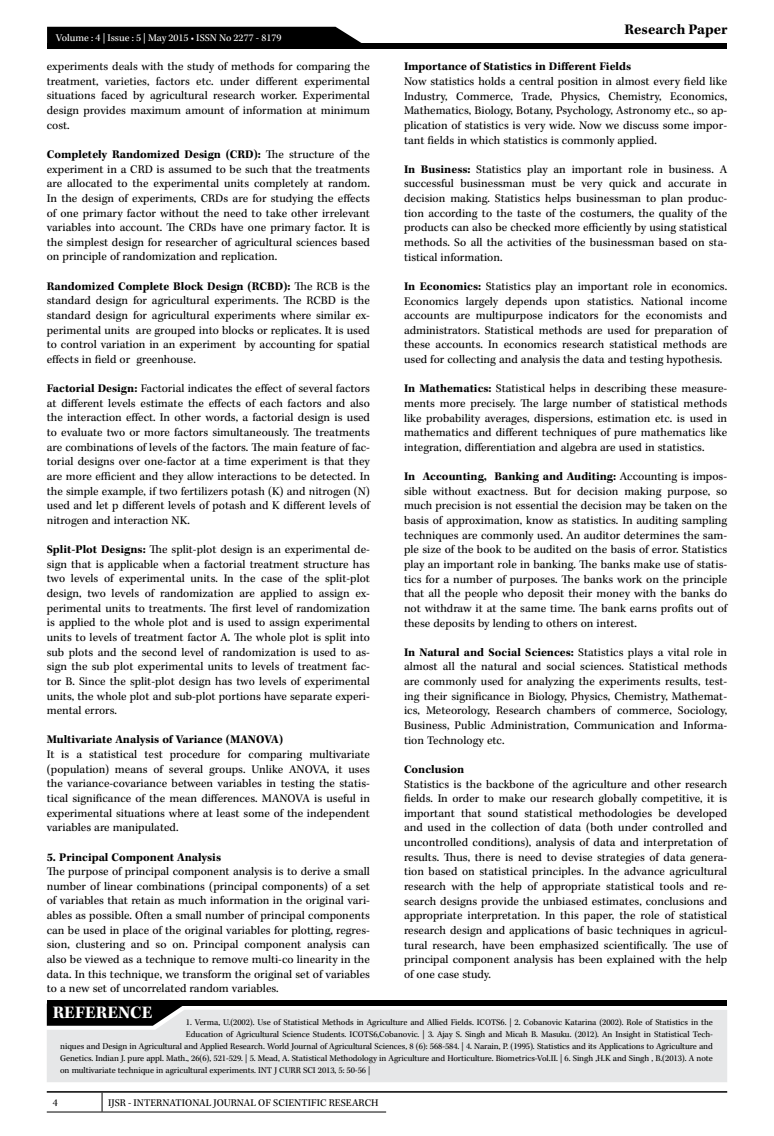
<style>
.page{position:relative;width:774px;height:1136px;background:#fff}
.page>*{position:absolute;margin:0;border:0;box-sizing:border-box;transform-origin:0 0}
.t1{font:700 18px "Kepler Std";letter-spacing:.005em;color:#fff}
.t2{font:700 15px "Kepler Std";color:#000}
.t3{font:12px/14.7px "Kepler Std";color:#000;text-align:justify}
.t4{font:700 12px "Kepler Std";color:#000}
.t5{font:10.5px "Kepler Std";color:#000}
.t6{font:10.5px "Kepler Std";color:#fff}
.t7{font:9px "Kepler Std";letter-spacing:-.01em;color:#000}
.s1{font-weight:700}
</style>
<div class="page">
<hr style="left:47px;top:1090px;width:680px;height:2px;background:#000">
<svg style="left:102px;top:1092px;width:1px;height:19px"></svg>
<hr style="left:47px;top:1111px;width:55px;height:1px;background:#000">
<hr style="left:102px;top:1111px;width:284px;height:1px;background:#000">
<div style="left:47px;top:43px;width:680px;height:6px;background:#000"></div>
<div style="left:47px;top:27px;width:315px;height:16px;background:#000"></div>
<div style="left:47px;top:1010px;width:680px;height:72px;background:#e6e7e8"></div>
<div style="left:47px;top:999px;width:680px;height:6px;background:#000"></div>
<svg style="left:47px;top:1005px;width:139px;height:20px;background:#1d1d1d"></svg>
<p class="t6" style="left:56px;top:32px;width:227px">Volume : 4 | Issue : 5 | May 2015 • ISSN No 2277 - 8179</p>
<p class="t3" style="left:47px;top:59px;width:325px">experiments deals with the study of methods for comparing the treatment, varieties, factors etc. under different experimental situations faced by agricultural research worker. Experimental design provides maximum amount of information at minimum cost.</p>
<p class="t3" style="left:47px;top:147px;width:325px"><span class="s1">Completely Randomized Design (CRD):</span> The structure of the experiment in a CRD is assumed to be such that the treatments are allocated to the experimental units completely at random.<br>In the design of experiments, CRDs are for studying the effects of one primary factor without the need to take other irrelevant variables into account. The CRDs have one primary factor. It is the simplest design for researcher of agricultural sciences based on principle of randomization and replication.</p>
<p class="t3" style="left:47px;top:279px;width:325px"><span class="s1">Randomized Complete Block Design (RCBD):</span> The RCB is the standard design for agricultural experiments. The RCBD is the standard design for agricultural experiments where similar ex&shy;perimental units are grouped into blocks or replicates. It is used to control variation in an experiment by accounting for spatial effects in field or greenhouse.</p>
<p class="t3" style="left:47px;top:381px;width:325px"><span class="s1">Factorial Design:</span> Factorial indicates the effect of several factors at different levels estimate the effects of each factors and also the interaction effect. In other words, a factorial design is used to evaluate two or more factors simultaneously. The treatments are combinations of levels of the factors. The main feature of fac&shy;torial designs over one-factor at a time experiment is that they are more efficient and they allow interactions to be detected. In the simple example, if two fertilizers potash (K) and nitrogen (N) used and let p different levels of potash and K different levels of nitrogen and interaction NK.</p>
<p class="t3" style="left:47px;top:542px;width:325px"><span class="s1">Split-Plot Designs:</span> The split-plot design is an experimental de&shy;sign that is applicable when a factorial treatment structure has two levels of experimental units. In the case of the split-plot design, two levels of randomization are applied to assign ex&shy;perimental units to treatments. The first level of randomization is applied to the whole plot and is used to assign experimental units to levels of treatment factor A. The whole plot is split into sub plots and the second level of randomization is used to as&shy;sign the sub plot experimental units to levels of treatment fac&shy;tor B. Since the split-plot design has two levels of experimental units, the whole plot and sub-plot portions have separate experi&shy;mental errors.</p>
<p class="t4" style="left:47px;top:732px;width:238px">Multivariate Analysis of Variance (MANOVA)</p>
<p class="t3" style="left:47px;top:747px;width:325px">It is a statistical test procedure for comparing multivariate (population) means of several groups. Unlike ANOVA, it uses the variance-covariance between variables in testing the statis&shy;tical significance of the mean differences. MANOVA is useful in experimental situations where at least some of the independent variables are manipulated.</p>
<p class="t4" style="left:47px;top:849px;width:176px">5. Principal Component Analysis</p>
<p class="t3" style="left:47px;top:864px;width:325px">The purpose of principal component analysis is to derive a small number of linear combinations (principal components) of a set of variables that retain as much information in the original vari&shy;ables as possible. Often a small number of principal components can be used in place of the original variables for plotting, regres&shy;sion, clustering and so on. Principal component analysis can also be viewed as a technique to remove multi-co linearity in the data. In this technique, we transform the original set of variables to a new set of uncorrelated random variables.</p>
<p class="t2" style="left:625px;top:21px;width:104px">Research Paper</p>
<p class="t4" style="left:404px;top:60px;width:229px">Importance of Statistics in Different Fields</p>
<p class="t3" style="left:404px;top:74px;width:325px">Now statistics holds a central position in almost every field like Industry, Commerce, Trade, Physics, Chemistry, Economics, Mathematics, Biology, Botany, Psychology, Astronomy etc., so ap&shy;plication of statistics is very wide. Now we discuss some impor&shy;tant fields in which statistics is commonly applied.</p>
<p class="t3" style="left:404px;top:162px;width:325px"><span class="s1">In Business:</span> Statistics play an important role in business. A successful businessman must be very quick and accurate in decision making. Statistics helps businessman to plan produc&shy;tion according to the taste of the costumers, the quality of the products can also be checked more efficiently by using statistical methods. So all the activities of the businessman based on sta&shy;tistical information.</p>
<p class="t3" style="left:404px;top:279px;width:325px"><span class="s1">In Economics:</span> Statistics play an important role in economics.<br>Economics largely depends upon statistics. National income accounts are multipurpose indicators for the economists and administrators. Statistical methods are used for preparation of these accounts. In economics research statistical methods are used for collecting and analysis the data and testing hypothesis.</p>
<p class="t3" style="left:404px;top:382px;width:325px"><span class="s1">In Mathematics:</span> Statistical helps in describing these measure&shy;ments more precisely. The large number of statistical methods like probability averages, dispersions, estimation etc. is used in mathematics and different techniques of pure mathematics like integration, differentiation and algebra are used in statistics.</p>
<p class="t3" style="left:404px;top:469px;width:325px"><span class="s1">In Accounting, Banking and Auditing:</span> Accounting is impos&shy;sible without exactness. But for decision making purpose, so much precision is not essential the decision may be taken on the basis of approximation, know as statistics. In auditing sampling techniques are commonly used. An auditor determines the sam&shy;ple size of the book to be audited on the basis of error. Statistics play an important role in banking. The banks make use of statis&shy;tics for a number of purposes. The banks work on the principle that all the people who deposit their money with the banks do not withdraw it at the same time. The bank earns profits out of these deposits by lending to others on interest.</p>
<p class="t3" style="left:404px;top:645px;width:325px"><span class="s1">In Natural and Social Sciences:</span> Statistics plays a vital role in almost all the natural and social sciences. Statistical methods are commonly used for analyzing the experiments results, test&shy;ing their significance in Biology, Physics, Chemistry, Mathemat&shy;ics, Meteorology, Research chambers of commerce, Sociology, Business, Public Administration, Communication and Informa&shy;tion Technology etc.</p>
<p class="t4" style="left:404px;top:762px;width:62px">Conclusion</p>
<p class="t3" style="left:404px;top:776px;width:325px">Statistics is the backbone of the agriculture and other research fields. In order to make our research globally competitive, it is important that sound statistical methodologies be developed and used in the collection of data (both under controlled and uncontrolled conditions), analysis of data and interpretation of results. Thus, there is need to devise strategies of data genera&shy;tion based on statistical principles. In the advance agricultural research with the help of appropriate statistical tools and re&shy;search designs provide the unbiased estimates, conclusions and appropriate interpretation. In this paper, the role of statistical research design and applications of basic techniques in agricul&shy;tural research, have been emphasized scientifically. The use of principal component analysis has been explained with the help of one case study.</p>
<h1 class="t1" style="left:53px;top:1001px;width:101px">REFERENCE</h1>
<p class="t7" style="left:186px;top:1016px;width:528px">1. Verma, U.(2002). Use of Statistical Methods in Agriculture and Allied Fields. ICOTS6. | 2. Cobanovic Katarina (2002). Role of Statistics in the</p>
<p class="t7" style="left:186px;top:1028px;width:528px">Education of Agricultural Science Students. ICOTS6,Cobanovic. | 3. Ajay S. Singh and Micah B. Masuku. (2012). An Insight in Statistical Tech-</p>
<p class="t7" style="left:60px;top:1040px;width:654px">niques and Design in Agricultural and Applied Research. World Journal of Agricultural Sciences, 8 (6): 568-584. | 4. Narain, P. (1995). Statistics and its Applications to Agriculture and</p>
<p class="t7" style="left:60px;top:1052px;width:654px">Genetics. Indian J. pure appl. Math., 26(6), 521-529. | 5. Mead, A. Statistical Methodology in Agriculture and Horticulture. Biometrics-Vol.II. | 6. Singh ,H.K and Singh , B.(2013). A note</p>
<p class="t7" style="left:60px;top:1064px;width:312px">on multivariate technique in agricultural experiments. INT J CURR SCI 2013, 5: 50-56 |</p>
<p class="t5" style="left:53px;top:1096px;width:7px">4</p>
<p class="t5" style="left:108px;top:1096px;width:272px">IJSR - INTERNATIONAL JOURNAL OF SCIENTIFIC RESEARCH</p>
</div>
